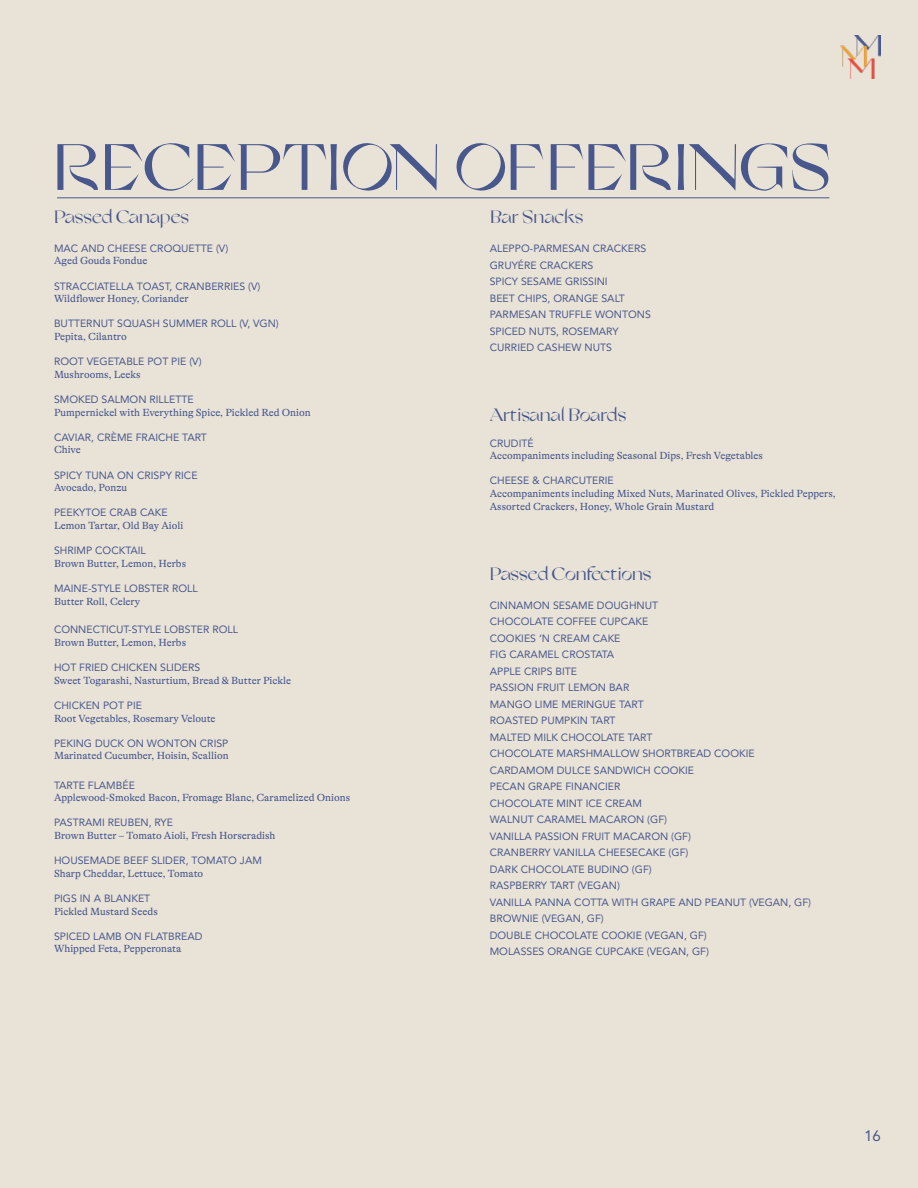
<style>
.page{position:relative;width:918px;height:1188px;background:#e9e3d7}
.page>*{position:absolute;margin:0;border:0;box-sizing:border-box;transform-origin:0 0}
.t1{font:66px "Grand Slang";letter-spacing:-.02em;color:#48588d}
.t2{font:18px "Grand Slang B Side";letter-spacing:-.03em;color:#48588d}
.t3{font:15px "Avenir LT Std";color:#48588d}
.t4{font:10.5px/16.5px "Avenir LT Std";color:#48588d}
.t5{font:10.5px/12.6px "GT Alpina";color:#48588d}
</style>
<div class="page">
<img style="left:841px;top:36px;width:39px;height:43px">
<hr style="left:57px;top:198px;width:772px;height:1px;background:#48588d">
<h1 class="t1" style="left:53px;top:130px;width:780px">RECEPTION OFFERINGS</h1>
<h2 class="t2" style="left:54px;top:207px;width:136px">Passed Canapes</h2>
<p class="t4" style="left:54px;top:240px;width:176px">MAC AND CHEESE CROQUETTE (V)</p>
<p class="t5" style="left:54px;top:255px;width:95px">Aged Gouda Fondue</p>
<p class="t4" style="left:54px;top:278px;width:208px">STRACCIATELLA TOAST, CRANBERRIES (V)</p>
<p class="t5" style="left:54px;top:292px;width:136px">Wildflower Honey, Coriander</p>
<p class="t4" style="left:54px;top:316px;width:226px">BUTTERNUT SQUASH SUMMER ROLL (V, VGN)</p>
<p class="t5" style="left:54px;top:330px;width:74px">Pepita, Cilantro</p>
<p class="t4" style="left:54px;top:353px;width:149px">ROOT VEGETABLE POT PIE (V)</p>
<p class="t5" style="left:54px;top:368px;width:88px">Mushrooms, Leeks</p>
<p class="t4" style="left:54px;top:391px;width:141px">SMOKED SALMON RILLETTE</p>
<p class="t5" style="left:54px;top:406px;width:258px">Pumpernickel with Everything Spice, Pickled Red Onion</p>
<p class="t4" style="left:54px;top:429px;width:154px">CAVIAR, CRÈME FRAICHE TART</p>
<p class="t5" style="left:54px;top:444px;width:28px">Chive</p>
<p class="t4" style="left:54px;top:467px;width:145px">SPICY TUNA ON CRISPY RICE</p>
<p class="t5" style="left:54px;top:481px;width:75px">Avocado, Ponzu</p>
<p class="t4" style="left:54px;top:505px;width:115px">PEEKYTOE CRAB CAKE</p>
<p class="t5" style="left:54px;top:519px;width:131px">Lemon Tartar, Old Bay Aioli</p>
<p class="t4" style="left:54px;top:542px;width:93px">SHRIMP COCKTAIL</p>
<p class="t5" style="left:54px;top:557px;width:134px">Brown Butter, Lemon, Herbs</p>
<p class="t4" style="left:54px;top:580px;width:145px">MAINE-STYLE LOBSTER ROLL</p>
<p class="t5" style="left:54px;top:595px;width:88px">Butter Roll, Celery</p>
<p class="t4" style="left:54px;top:622px;width:186px">CONNECTICUT-STYLE LOBSTER ROLL</p>
<p class="t5" style="left:54px;top:636px;width:134px">Brown Butter, Lemon, Herbs</p>
<p class="t4" style="left:54px;top:659px;width:148px">HOT FRIED CHICKEN SLIDERS</p>
<p class="t5" style="left:54px;top:674px;width:239px">Sweet Togarashi, Nasturtium, Bread &amp; Butter Pickle</p>
<p class="t4" style="left:54px;top:697px;width:90px">CHICKEN POT PIE</p>
<p class="t5" style="left:54px;top:712px;width:163px">Root Vegetables, Rosemary Veloute</p>
<p class="t4" style="left:54px;top:735px;width:176px">PEKING DUCK ON WONTON CRISP</p>
<p class="t5" style="left:54px;top:750px;width:176px">Marinated Cucumber, Hoisin, Scallion</p>
<p class="t4" style="left:54px;top:777px;width:82px">TARTE FLAMBÉE</p>
<p class="t5" style="left:54px;top:791px;width:298px">Applewood-Smoked Bacon, Fromage Blanc, Caramelized Onions</p>
<p class="t4" style="left:54px;top:815px;width:121px">PASTRAMI REUBEN, RYE</p>
<p class="t5" style="left:54px;top:829px;width:223px">Brown Butter – Tomato Aioli, Fresh Horseradish</p>
<p class="t4" style="left:54px;top:852px;width:209px">HOUSEMADE BEEF SLIDER, TOMATO JAM</p>
<p class="t5" style="left:54px;top:867px;width:151px">Sharp Cheddar, Lettuce, Tomato</p>
<p class="t4" style="left:54px;top:890px;width:98px">PIGS IN A BLANKET</p>
<p class="t5" style="left:54px;top:905px;width:105px">Pickled Mustard Seeds</p>
<p class="t4" style="left:54px;top:928px;width:150px">SPICED LAMB ON FLATBREAD</p>
<p class="t5" style="left:54px;top:943px;width:129px">Whipped Feta, Pepperonata</p>
<h2 class="t2" style="left:490px;top:207px;width:94px">Bar Snacks</h2>
<p class="t4" style="left:490px;top:240px;width:163px">ALEPPO-PARMESAN CRACKERS<br>GRUYÉRE CRACKERS<br>SPICY SESAME GRISSINI<br>BEET CHIPS, ORANGE SALT<br>PARMESAN TRUFFLE WONTONS<br>SPICED NUTS, ROSEMARY<br>CURRIED CASHEW NUTS</p>
<h2 class="t2" style="left:490px;top:405px;width:137px">Artisanal Boards</h2>
<p class="t4" style="left:490px;top:435px;width:45px">CRUDITÉ</p>
<p class="t5" style="left:490px;top:449px;width:275px">Accompaniments including Seasonal Dips, Fresh Vegetables</p>
<p class="t4" style="left:490px;top:473px;width:126px">CHEESE &amp; CHARCUTERIE</p>
<p class="t5" style="left:490px;top:487px;width:348px">Accompaniments including Mixed Nuts, Marinated Olives, Pickled Peppers,<br>Assorted Crackers, Honey, Whole Grain Mustard</p>
<h2 class="t2" style="left:490px;top:564px;width:162px">Passed Confections</h2>
<p class="t4" style="left:490px;top:597px;width:323px">CINNAMON SESAME DOUGHNUT<br>CHOCOLATE COFFEE CUPCAKE<br>COOKIES ‘N CREAM CAKE<br>FIG CARAMEL CROSTATA<br>APPLE CRIPS BITE<br>PASSION FRUIT LEMON BAR<br>MANGO LIME MERINGUE TART<br>ROASTED PUMPKIN TART<br>MALTED MILK CHOCOLATE TART<br>CHOCOLATE MARSHMALLOW SHORTBREAD COOKIE<br>CARDAMOM DULCE SANDWICH COOKIE<br>PECAN GRAPE FINANCIER<br>CHOCOLATE MINT ICE CREAM<br>WALNUT CARAMEL MACARON (GF)<br>VANILLA PASSION FRUIT MACARON (GF)<br>CRANBERRY VANILLA CHEESECAKE (GF)<br>DARK CHOCOLATE BUDINO (GF)<br>RASPBERRY TART (VEGAN)<br>VANILLA PANNA COTTA WITH GRAPE AND PEANUT (VEGAN, GF)<br>BROWNIE (VEGAN, GF)<br>DOUBLE CHOCOLATE COOKIE (VEGAN, GF)<br>MOLASSES ORANGE CUPCAKE (VEGAN, GF)</p>
<h3 class="t3" style="left:864px;top:1127px;width:18px">16</h3>
</div>
